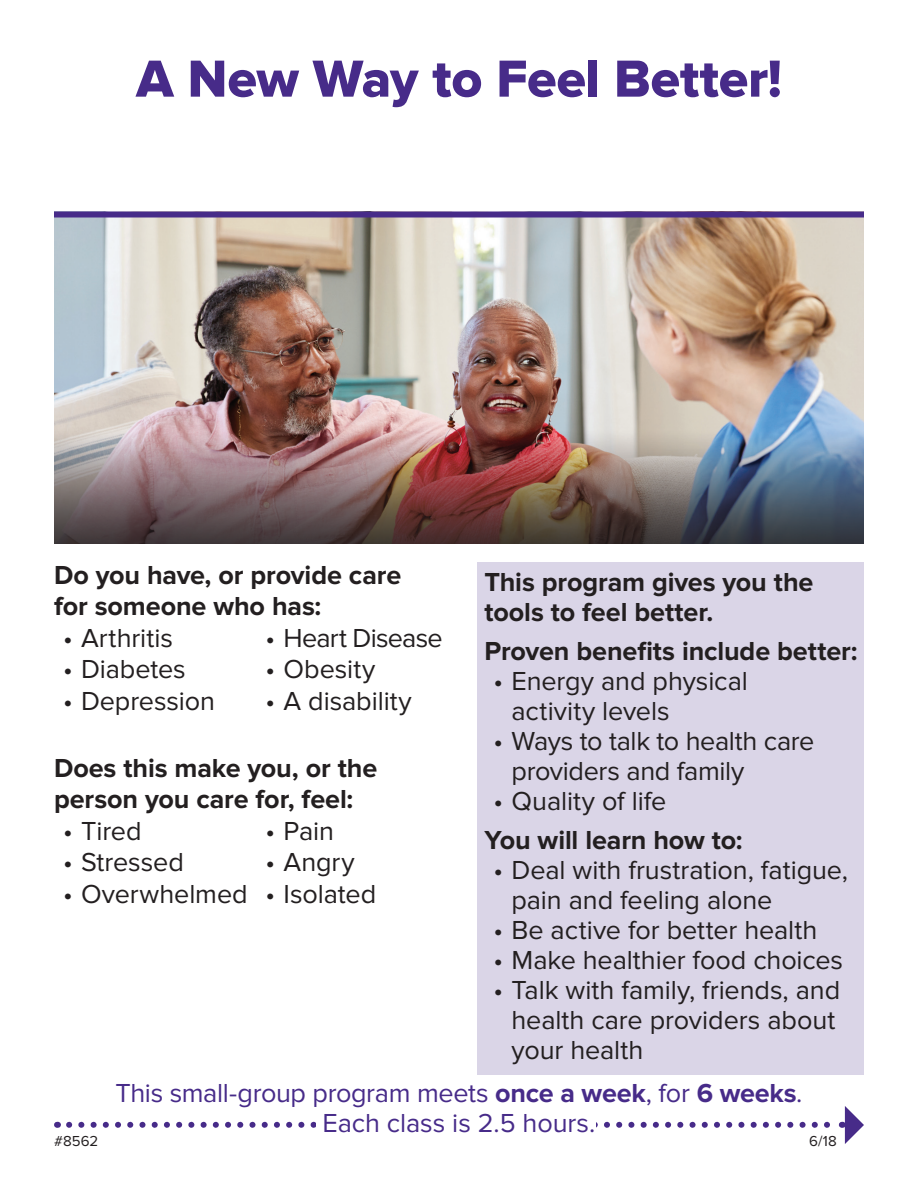
<style>
.page{position:relative;width:918px;height:1188px;background:#fff}
.page>*{position:absolute;margin:0;border:0;box-sizing:border-box;transform-origin:0 0}
.head{font:54px "Proxima Nova Extrabld";letter-spacing:-.005em;color:#472b89}
.hanging_indent{font:27px/30px "Proxima Nova";letter-spacing:-.005em;color:#231f20}
.text{font:700 27px/31.5px "Proxima Nova";letter-spacing:-.005em;color:#231f20}
.text-2{font:27px/30px "Proxima Nova";letter-spacing:-.01em;color:#472b89;text-align:center}
.hanging_indent-2{font:27px "Proxima Nova";letter-spacing:-.03em;color:#231f20}
.text-3{font:15px "Proxima Nova";letter-spacing:.005em;color:#231f20}
.s1{font-weight:700}
</style>
<div class="page">
<svg style="left:69px;top:1122px;width:761px;height:6px"></svg>
<svg style="left:842px;top:1106px;width:22px;height:38px"></svg>
<div style="left:477px;top:562px;width:387px;height:514px;background:#dad5e7"></div>
<div style="left:317px;top:1111px;width:279px;height:30px;background:#fff"></div>
<img style="left:54px;top:217px;width:810px;height:327px">
<div style="left:54px;top:211px;width:810px;height:6px;background:#472b89"></div>
<p class="head" style="left:136px;top:54px;width:647px">A New Way to Feel Better!</p>
<p class="text" style="left:54px;top:560px;width:349px">Do you have, or provide care for someone who has:</p>
<p class="hanging_indent" style="left:63px;top:623px;width:112px">• Arthritis</p>
<p class="hanging_indent-2" style="left:266px;top:622px;width:179px">• Heart Disease</p>
<p class="hanging_indent" style="left:63px;top:655px;width:124px">• Diabetes</p>
<p class="hanging_indent" style="left:266px;top:655px;width:111px">• Obesity</p>
<p class="hanging_indent" style="left:63px;top:686px;width:154px">• Depression</p>
<p class="hanging_indent" style="left:266px;top:686px;width:148px">• A disability</p>
<p class="text" style="left:484px;top:568px;width:330px;line-height:30px">This program gives you the tools to feel better.</p>
<p class="text" style="left:484px;top:636px;width:375px">Proven benefits include better:</p>
<p class="hanging_indent" style="left:512px;top:667px;width:238px;text-indent:-18px">• Energy and physical activity levels</p>
<p class="hanging_indent" style="left:512px;top:727px;width:304px;text-indent:-18px">• Ways to talk to health care providers and family</p>
<p class="hanging_indent" style="left:494px;top:787px;width:174px">• Quality of life</p>
<p class="text" style="left:484px;top:825px;width:259px">You will learn how to:</p>
<p class="hanging_indent" style="left:512px;top:856px;width:338px;text-indent:-18px">• Deal with frustration, fatigue, pain and feeling alone</p>
<p class="hanging_indent" style="left:494px;top:916px;width:325px">• Be active for better health</p>
<p class="hanging_indent" style="left:494px;top:946px;width:351px">• Make healthier food choices</p>
<p class="hanging_indent" style="left:512px;top:976px;width:330px;text-indent:-18px">• Talk with family, friends, and health care providers about your health</p>
<p class="text-2" style="left:115px;top:1078px;width:689px">This small-group program meets <span class="s1">once a week</span>, for <span class="s1">6 weeks</span>.<br>Each class is 2.5 hours.</p>
<p class="text" style="left:54px;top:752px;width:325px">Does this make you, or the person you care for, feel:</p>
<p class="hanging_indent" style="left:63px;top:816px;width:80px">• Tired</p>
<p class="hanging_indent" style="left:266px;top:816px;width:70px">• Pain</p>
<p class="hanging_indent" style="left:63px;top:848px;width:122px">• Stressed</p>
<p class="hanging_indent" style="left:266px;top:848px;width:91px">• Angry</p>
<p class="hanging_indent" style="left:63px;top:879px;width:315px">• Overwhelmed • Isolated</p>
<p class="text-3" style="left:54px;top:1132px;width:46px">#8562</p>
<p class="text-3" style="left:809px;top:1132px;width:29px">6/18</p>
</div>
